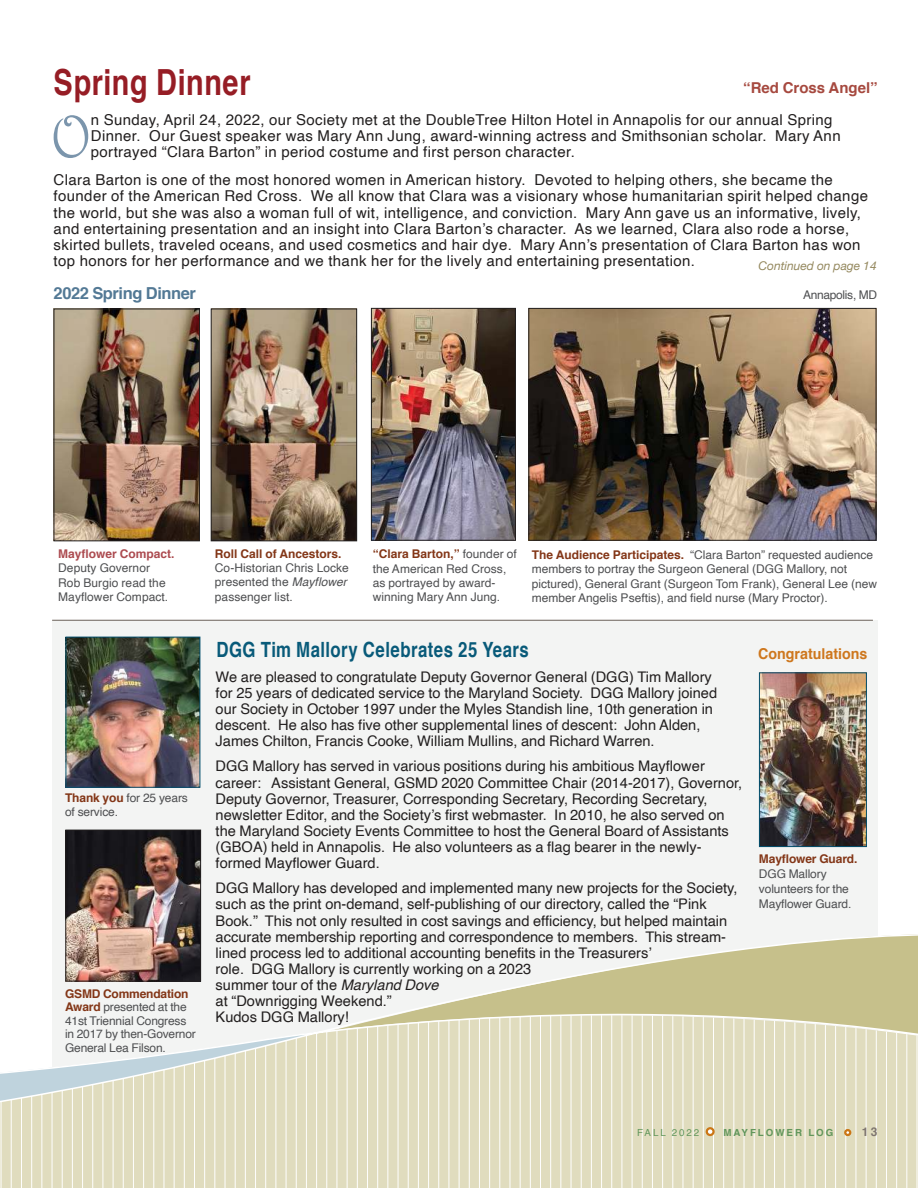
<style>
.page{position:relative;width:918px;height:1188px;background:#fff}
.page>*{position:absolute;margin:0;border:0;box-sizing:border-box;transform-origin:0 0}
.t1{font:60.15px "Harrington";color:#7b95ac}
.t2{font:700 36px "Helvetica";letter-spacing:.02em;color:#961d25;scale:.8 1}
.t3{font:700 21px "Helvetica";letter-spacing:.025em;color:#085a79;scale:.8 1}
.t4{font:700 16.5px "Helvetica";letter-spacing:-.025em;color:#537995}
.t5{font:15px/16.2px "Helvetica";letter-spacing:.025em;color:#221f1f}
.t6{font:700 15px "Helvetica";color:#a6493f}
.t7{font:700 15px "Helvetica";color:#ce771d;scale:.95 1}
.t8{font:14.7px/16.2px "Helvetica";color:#221f1f}
.t9{font:12px/14.2px "Helvetica";color:#4e4f51}
.t10{font:700 12px "Helvetica";color:#833617}
.t11{font:700 12px "Helvetica";color:#ac4b50}
.t12{font:italic 12px "Helvetica Neue";color:#94885e}
.t13{font:12px "Helvetica";letter-spacing:-.025em;color:#4e4f51}
.t14{font:700 12px "Helvetica";color:#7e756f}
.t15{font:700 9.75px "Helvetica";letter-spacing:.2em;color:#61965b}
.t16{font:9.75px "Helvetica";letter-spacing:.2em;color:#61965b}
.s1{font-weight:700;color:#833617}
.s2{font-style:italic}
</style>
<div class="page">
<div style="left:52px;top:621px;width:826px;height:447px;background:#f3f4f3"></div>
<img style="left:56px;top:311px;width:142px;height:228px">
<div style="left:54px;top:309px;width:146px;height:232px;border:1px solid #221f1f"></div>
<img style="left:531px;top:310px;width:343px;height:228px">
<div style="left:529px;top:308px;width:347px;height:232px;border:1px solid #221f1f"></div>
<img style="left:373px;top:310px;width:141px;height:228px">
<div style="left:371px;top:308px;width:145px;height:232px;border:1px solid #221f1f"></div>
<hr style="left:52px;top:620px;width:821px;height:1px;background:#6c625a">
<img style="left:68px;top:832px;width:131px;height:72px">
<div style="left:66px;top:830px;width:135px;height:151px;border:1px solid #221f1f"></div>
<img style="left:67px;top:639px;width:131px;height:147px">
<div style="left:65px;top:637px;width:135px;height:151px;border:1px solid #044f6d"></div>
<img style="left:213px;top:311px;width:142px;height:228px">
<div style="left:211px;top:309px;width:146px;height:232px;border:1px solid #221f1f"></div>
<img style="left:761px;top:674px;width:104px;height:171px">
<div style="left:759px;top:672px;width:108px;height:175px;border:1px solid #044f6d"></div>
<svg style="left:0;top:904px;width:918px;height:284px"></svg>
<div style="left:707px;top:1128px;width:7px;height:7px;background:#fff;border-radius:50%"></div>
<div style="left:706px;top:1127px;width:9px;height:9px;border:2px solid #cb7616;border-radius:50%"></div>
<svg style="left:845px;top:1130px;width:6px;height:12px"></svg>
<div style="left:844px;top:1129px;width:7px;height:7px;border:2px solid #cb7616;border-radius:50%"></div>
<h2 class="t2" style="left:54px;top:68px;width:248px">Spring Dinner</h2>
<p class="t6" style="left:743px;top:82px;width:136px">“Red Cross Angel”</p>
<h1 class="t1" style="left:51px;top:101px;width:41px">O</h1>
<p class="t5" style="left:91px;top:113px;width:751px">n Sunday, April 24, 2022, our Society met at the DoubleTree Hilton Hotel in Annapolis for our annual Spring<br>Dinner. Our Guest speaker was Mary Ann Jung, award-winning actress and Smithsonian scholar. Mary Ann portrayed “Clara Barton” in period costume and first person character.</p>
<p class="t5" style="left:54px;top:173px;width:816px">Clara Barton is one of the most honored women in American history. Devoted to helping others, she became the founder of the American Red Cross. We all know that Clara was a visionary whose humanitarian spirit helped change the world, but she was also a woman full of wit, intelligence, and conviction. Mary Ann gave us an informative, lively, and entertaining presentation and an insight into Clara Barton’s character. As we learned, Clara also rode a horse, skirted bullets, traveled oceans, and used cosmetics and hair dye. Mary Ann’s presentation of Clara Barton has won top honors for her performance and we thank her for the lively and entertaining presentation.</p>
<p class="t12" style="left:759px;top:261px;width:120px">Continued on page 14</p>
<p class="t4" style="left:54px;top:287px;width:144px">2022 Spring Dinner</p>
<p class="t13" style="left:803px;top:290px;width:76px">Annapolis, MD</p>
<p class="t11" style="left:58px;top:549px;width:118px">Mayflower Compact.</p>
<p class="t9" style="left:58px;top:562px;width:112px">Deputy Governor<br>Rob Burgio read the<br>Mayflower Compact.</p>
<p class="t9" style="left:65px;top:791px;width:124px"><span class="s1">Thank you</span> for 25 years of service.</p>
<p class="t9" style="left:65px;top:988px;width:132px;line-height:13.5px"><span class="s1">GSMD Commendation<br>Award</span> presented at the<br>41st Triennial Congress in 2017 by then-Governor<br>General Lea Filson.</p>
<p class="t10" style="left:215px;top:549px;width:128px">Roll Call of Ancestors.</p>
<p class="t9" style="left:215px;top:562px;width:136px">Co-Historian Chris Locke presented the <span class="s2">Mayflower </span>passenger list.</p>
<p class="t9" style="left:373px;top:548px;width:146px"><span class="s1">“Clara Barton,”</span> founder of the American Red Cross, as portrayed by award&shy;winning Mary Ann Jung.</p>
<p class="t9" style="left:532px;top:549px;width:347px"><span class="s1">The Audience Participates.</span> “Clara Barton” requested audience members to portray the Surgeon General (DGG Mallory, not pictured), General Grant (Surgeon Tom Frank), General Lee (new member Angelis Pseftis), and field nurse (Mary Proctor).</p>
<h3 class="t3" style="left:216px;top:642px;width:392px">DGG Tim Mallory Celebrates 25 Years</h3>
<p class="t8" style="left:216px;top:670px;width:503px">We are pleased to congratulate Deputy Governor General (DGG) Tim Mallory for 25 years of dedicated service to the Maryland Society. DGG Mallory joined our Society in October 1997 under the Myles Standish line, 10th generation in descent. He also has five other supplemental lines of descent: John Alden, James Chilton, Francis Cooke, William Mullins, and Richard Warren.</p>
<p class="t8" style="left:216px;top:759px;width:528px">DGG Mallory has served in various positions during his ambitious Mayflower career: Assistant General, GSMD 2020 Committee Chair (2014-2017), Governor, Deputy Governor, Treasurer, Corresponding Secretary, Recording Secretary, newsletter Editor, and the Society’s first webmaster. In 2010, he also served on the Maryland Society Events Committee to host the General Board of Assistants (GBOA) held in Annapolis. He also volunteers as a flag bearer in the newly&shy;formed Mayflower Guard.</p>
<p class="t8" style="left:216px;top:881px;width:523px">DGG Mallory has developed and implemented many new projects for the Society, such as the print on-demand, self-publishing of our directory, called the “Pink Book.” This not only resulted in cost savings and efficiency, but helped maintain accurate membership reporting and correspondence to members. This stream&shy;lined process led to additional accounting benefits in the Treasurers’<br>role. DGG Mallory is currently working on a 2023<br>summer tour of the <span class="s2">Maryland Dove<br></span>at “Downrigging Weekend.”<br>Kudos DGG Mallory!</p>
<p class="t7" style="left:758px;top:648px;width:117px">Congratulations</p>
<p class="t10" style="left:759px;top:854px;width:100px">Mayflower Guard.</p>
<p class="t9" style="left:759px;top:868px;width:94px;line-height:15px">DGG Mallory volunteers for the<br>Mayflower Guard.</p>
<p class="t16" style="left:637px;top:1129px;width:64px">FALL 2022</p>
<p class="t15" style="left:723px;top:1129px;width:111px">MAYFLOWER LOG</p>
<p class="t14" style="left:862px;top:1127px;width:17px">13</p>
<p class="t15" style="left:724px;top:1136px;width:111px">MAYFLOWER LOG</p>
<p class="t14" style="left:860px;top:1134px;width:17px">15</p>
</div>
